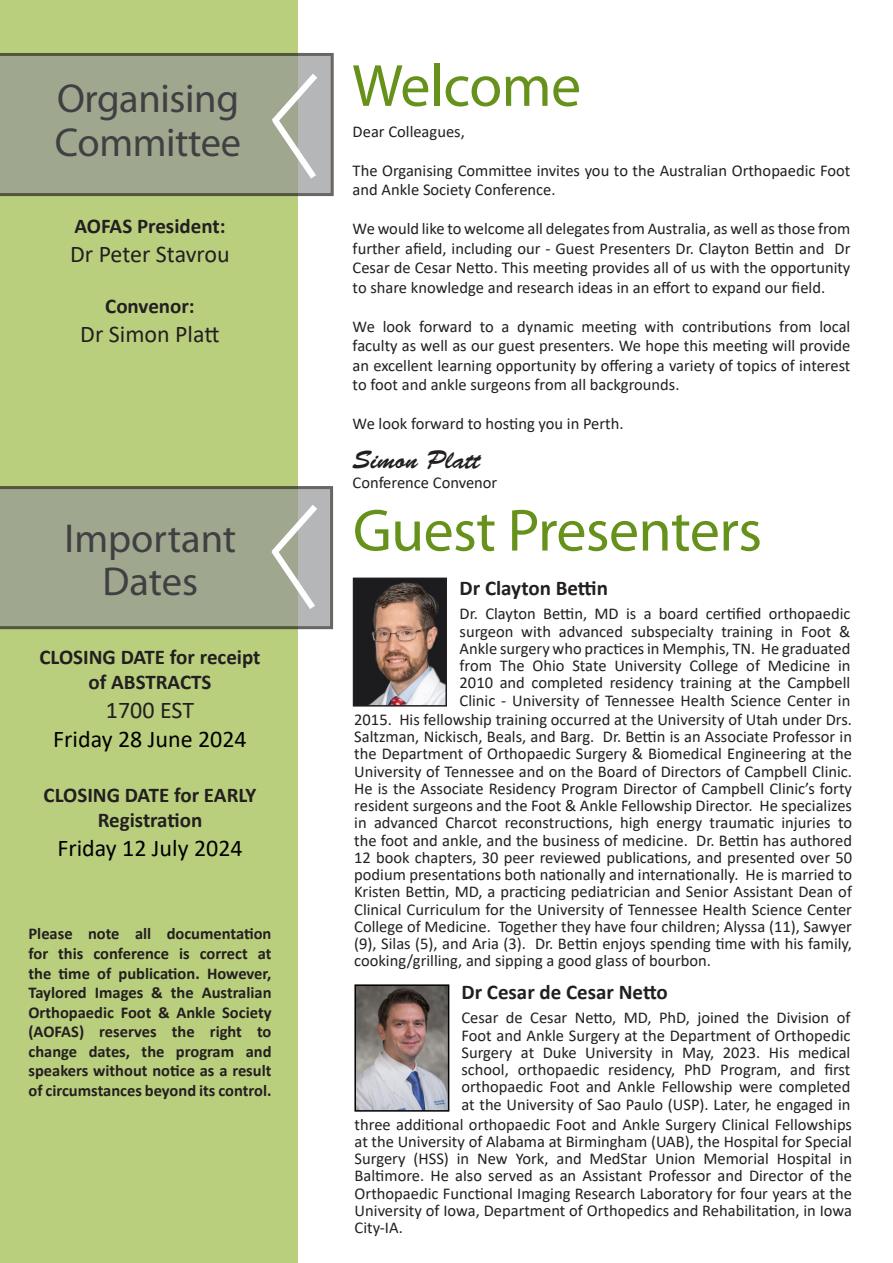
<style>
.page{position:relative;width:893px;height:1263px;background:#fff}
.page>*{position:absolute;margin:0;border:0;box-sizing:border-box;transform-origin:0 0}
.t1{font:60px "Myriad Pro";letter-spacing:-.01em;color:#66911b}
.t2{font:40.5px/43.5px "Myriad Pro";letter-spacing:-.01em;color:#404042}
.Centered_Body_Text{font:25.5px "Brush Script Std";color:#231f20}
.t3{font:24px "Calibri";color:#231f20}
.t4{font:24px "Calibri";color:#000}
.t5{font:700 21px/25.2px "Calibri";color:#231f20;text-align:center}
.Centered_Body_Text-2{font:16.5px/17.2px "Calibri";color:#231f20;text-align:justify}
.t6{font:700 16.5px/19.5px "Calibri";color:#231f20;text-align:justify}
</style>
<div class="page">
<div style="left:0;top:0;width:298px;height:1263px;background:#bacf7e"></div>
<svg style="left:0;top:53px;width:334px;height:143px;background:#9ba38c"></svg>
<svg style="left:265px;top:67px;width:59px;height:118px;background:#b1b6ab"></svg>
<svg style="left:0;top:486px;width:333px;height:143px;background:#9ba28b"></svg>
<svg style="left:265px;top:498px;width:58px;height:118px;background:#b1b6ab"></svg>
<img style="left:356px;top:581px;width:88px;height:122px">
<div style="left:353px;top:578px;width:94px;height:128px;border:2px solid #231f20"></div>
<img style="left:357px;top:987px;width:89px;height:122px">
<div style="left:354px;top:984px;width:95px;height:128px;border:2px solid #000"></div>
<p class="t2" style="left:55px;top:76px;width:188px">Organising<br>Committee</p>
<p class="t5" style="left:75px;top:213px;width:152px">AOFAS President:</p>
<p class="t3" style="left:70px;top:237px;width:161px">Dr Peter Stavrou</p>
<p class="t5" style="left:105px;top:294px;width:91px">Convenor:</p>
<p class="t3" style="left:80px;top:318px;width:141px">Dr Simon Platt</p>
<p class="t2" style="left:64px;top:515px;width:174px">Important</p>
<p class="t2" style="left:102px;top:559px;width:97px">Dates</p>
<p class="t5" style="left:39px;top:644px;width:223px">CLOSING DATE for receipt of ABSTRACTS</p>
<p class="t3" style="left:106px;top:693px;width:90px">1700 EST</p>
<p class="t4" style="left:53px;top:722px;width:195px">Friday 28 June 2024</p>
<p class="t5" style="left:44px;top:782px;width:214px">CLOSING DATE for EARLY<br>Registration</p>
<p class="t4" style="left:57px;top:831px;width:187px">Friday 12 July 2024</p>
<p class="t6" style="left:28px;top:924px;width:245px">Please note all documentation for this conference is correct at the time of publication. However, Taylored Images &amp; the Australian Orthopaedic Foot &amp; Ankle Society (AOFAS) reserves the right to change dates, the program and speakers without notice as a result of circumstances beyond its control.</p>
<p class="t1" style="left:352px;top:49px;width:230px">Welcome</p>
<p class="Centered_Body_Text-2" style="left:353px;top:122px;width:114px">Dear Colleagues,</p>
<p class="Centered_Body_Text-2" style="left:353px;top:160px;width:499px;line-height:19.5px">The Organising Committee invites you to the Australian Orthopaedic Foot and Ankle Society Conference.</p>
<p class="Centered_Body_Text-2" style="left:353px;top:219px;width:499px;line-height:19.5px">We would like to welcome all delegates from Australia, as well as those from further afield, including our - Guest Presenters Dr. Clayton Bettin and Dr Cesar de Cesar Netto. This meeting provides all of us with the opportunity to share knowledge and research ideas in an effort to expand our field.</p>
<p class="Centered_Body_Text-2" style="left:353px;top:316px;width:499px;line-height:19.5px">We look forward to a dynamic meeting with contributions from local faculty as well as our guest presenters. We hope this meeting will provide an excellent learning opportunity by offering a variety of topics of interest to foot and ankle surgeons from all backgrounds.</p>
<p class="Centered_Body_Text-2" style="left:353px;top:415px;width:272px">We look forward to hosting you in Perth.</p>
<p class="Centered_Body_Text" style="left:353px;top:446px;width:129px">Simon Platt</p>
<p class="Centered_Body_Text-2" style="left:353px;top:473px;width:146px">Conference Convenor</p>
<p class="t1" style="left:353px;top:493px;width:411px">Guest Presenters</p>
<p class="t5" style="left:460px;top:575px;width:150px">Dr Clayton Bettin</p>
<p class="Centered_Body_Text-2" style="left:460px;top:605px;width:392px">Dr. Clayton Bettin, MD is a board certified orthopaedic surgeon with advanced subspecialty training in Foot &amp; Ankle surgery who practices in Memphis, TN. He graduated from The Ohio State University College of Medicine in 2010 and completed residency training at the Campbell Clinic - University of Tennessee Health Science Center in</p>
<p class="Centered_Body_Text-2" style="left:354px;top:710px;width:499px">2015. His fellowship training occurred at the University of Utah under Drs.<br>Saltzman, Nickisch, Beals, and Barg. Dr. Bettin is an Associate Professor in the Department of Orthopaedic Surgery &amp; Biomedical Engineering at the University of Tennessee and on the Board of Directors of Campbell Clinic.<br>He is the Associate Residency Program Director of Campbell Clinic’s forty resident surgeons and the Foot &amp; Ankle Fellowship Director. He specializes in advanced Charcot reconstructions, high energy traumatic injuries to the foot and ankle, and the business of medicine. Dr. Bettin has authored 12 book chapters, 30 peer reviewed publications, and presented over 50 podium presentations both nationally and internationally. He is married to Kristen Bettin, MD, a practicing pediatrician and Senior Assistant Dean of Clinical Curriculum for the University of Tennessee Health Science Center College of Medicine. Together they have four children; Alyssa (11), Sawyer (9), Silas (5), and Aria (3). Dr. Bettin enjoys spending time with his family, cooking/grilling, and sipping a good glass of bourbon.</p>
<p class="t5" style="left:461px;top:979px;width:208px">Dr Cesar de Cesar Netto</p>
<p class="Centered_Body_Text-2" style="left:461px;top:1009px;width:390px">Cesar de Cesar Netto, MD, PhD, joined the Division of Foot and Ankle Surgery at the Department of Orthopedic Surgery at Duke University in May, 2023. His medical school, orthopaedic residency, PhD Program, and first orthopaedic Foot and Ankle Fellowship were completed at the University of Sao Paulo (USP). Later, he engaged in</p>
<p class="Centered_Body_Text-2" style="left:355px;top:1115px;width:499px">three additional orthopaedic Foot and Ankle Surgery Clinical Fellowships at the University of Alabama at Birmingham (UAB), the Hospital for Special Surgery (HSS) in New York, and MedStar Union Memorial Hospital in Baltimore. He also served as an Assistant Professor and Director of the Orthopaedic Functional Imaging Research Laboratory for four years at the University of Iowa, Department of Orthopedics and Rehabilitation, in Iowa City-IA.</p>
</div>
